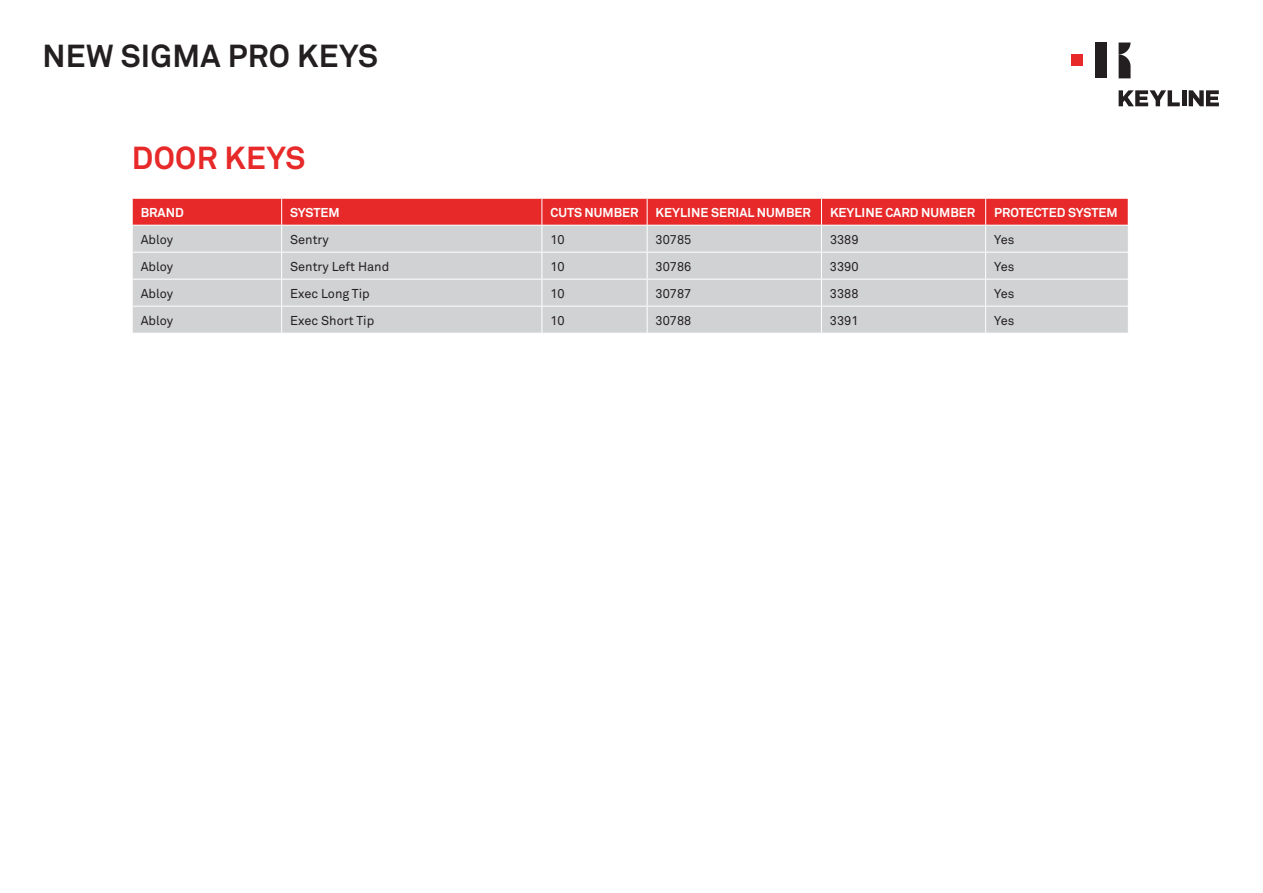
<style>
.page{position:relative;width:1263px;height:893px;background:#fff}
.page>*{position:absolute;margin:0;border:0;box-sizing:border-box;transform-origin:0 0}
.t1{font:700 31.5px "Akkurat Pro";letter-spacing:.01em;color:#231f20}
.t2{font:700 31.5px "Akkurat Pro";letter-spacing:.01em;color:#e7292a}
.t3{font:12.75px "Akkurat Pro";color:#231f20}
.t4{font:700 12.75px "Akkurat Pro";color:#fff}
</style>
<div class="page">
<svg style="left:1118px;top:43px;width:12px;height:35px"></svg>
<div style="left:1095px;top:43px;width:12px;height:35px;background:#231f20"></div>
<div style="left:1071px;top:54px;width:12px;height:12px;background:#e7292a"></div>
<svg style="left:1118px;top:90px;width:62px;height:16px"></svg>
<hr style="left:1182px;top:90px;width:4px;height:16px;background:#231f20">
<svg style="left:1189px;top:90px;width:30px;height:16px"></svg>
<svg style="left:132px;top:199px;width:996px;height:134px;background:#d6b3b5"></svg>
<h1 class="t1" style="left:43px;top:37px;width:337px">NEW SIGMA PRO KEYS</h1>
<h1 class="t2" style="left:132px;top:139px;width:175px">DOOR KEYS</h1>
<p class="t4" style="left:141px;top:205px;width:45px">BRAND</p>
<p class="t4" style="left:290px;top:205px;width:51px">SYSTEM</p>
<p class="t4" style="left:550px;top:205px;width:90px">CUTS NUMBER</p>
<p class="t4" style="left:656px;top:205px;width:157px">KEYLINE SERIAL NUMBER</p>
<p class="t4" style="left:830px;top:205px;width:147px">KEYLINE CARD NUMBER</p>
<p class="t4" style="left:994px;top:205px;width:125px">PROTECTED SYSTEM</p>
<p class="t3" style="left:141px;top:232px;width:34px">Abloy</p>
<p class="t3" style="left:290px;top:232px;width:40px">Sentry</p>
<p class="t3" style="left:550px;top:232px;width:16px">10</p>
<p class="t3" style="left:656px;top:232px;width:37px">30785</p>
<p class="t3" style="left:830px;top:232px;width:30px">3389</p>
<p class="t3" style="left:994px;top:232px;width:22px">Yes</p>
<p class="t3" style="left:141px;top:259px;width:34px">Abloy</p>
<p class="t3" style="left:290px;top:259px;width:101px">Sentry Left Hand</p>
<p class="t3" style="left:550px;top:259px;width:16px">10</p>
<p class="t3" style="left:656px;top:259px;width:37px">30786</p>
<p class="t3" style="left:830px;top:259px;width:30px">3390</p>
<p class="t3" style="left:994px;top:259px;width:22px">Yes</p>
<p class="t3" style="left:141px;top:286px;width:34px">Abloy</p>
<p class="t3" style="left:290px;top:286px;width:81px">Exec Long Tip</p>
<p class="t3" style="left:550px;top:286px;width:16px">10</p>
<p class="t3" style="left:656px;top:286px;width:37px">30787</p>
<p class="t3" style="left:830px;top:286px;width:30px">3388</p>
<p class="t3" style="left:994px;top:286px;width:22px">Yes</p>
<p class="t3" style="left:141px;top:313px;width:34px">Abloy</p>
<p class="t3" style="left:290px;top:313px;width:86px">Exec Short Tip</p>
<p class="t3" style="left:550px;top:313px;width:16px">10</p>
<p class="t3" style="left:656px;top:313px;width:37px">30788</p>
<p class="t3" style="left:830px;top:313px;width:30px">3391</p>
<p class="t3" style="left:994px;top:313px;width:22px">Yes</p>
</div>
